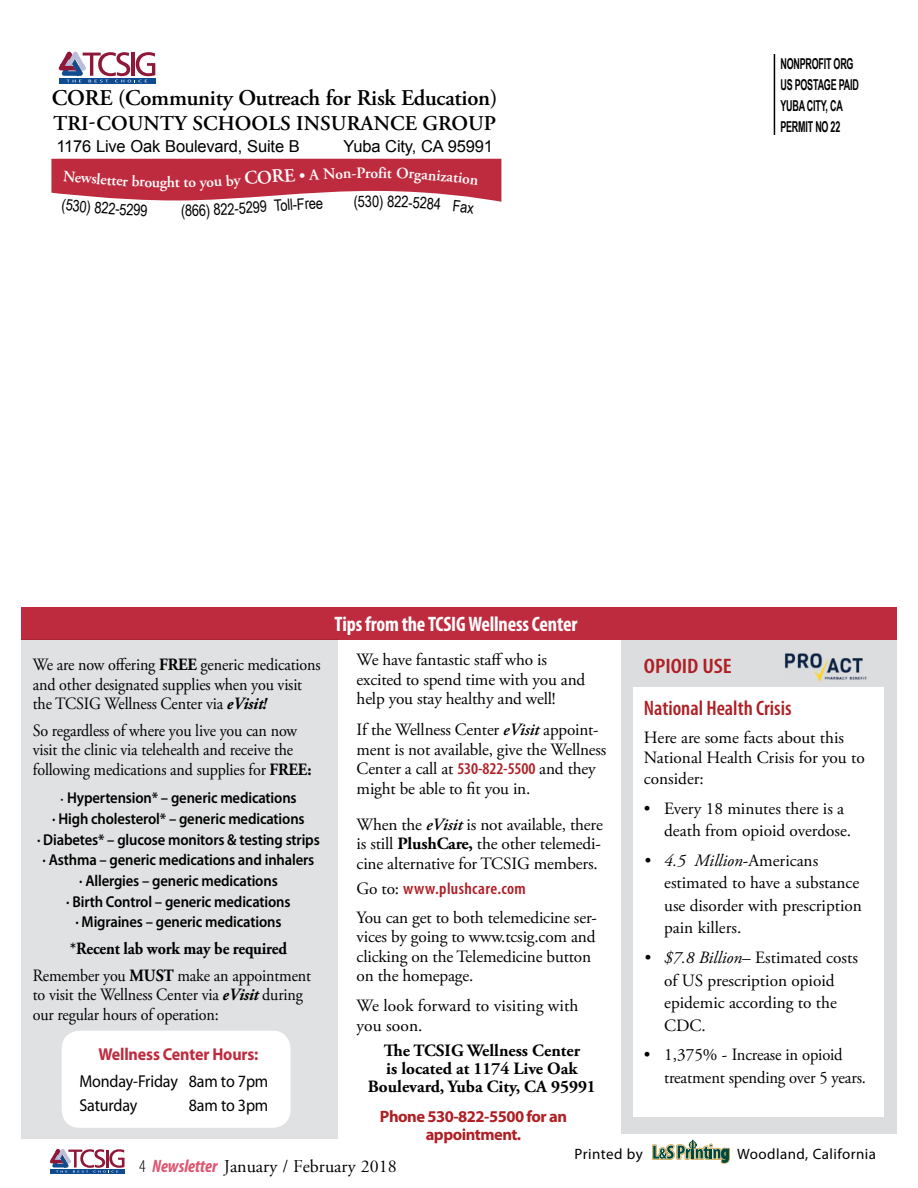
<style>
.page{position:relative;width:918px;height:1188px;background:#fff}
.page>*{position:absolute;margin:0;border:0;box-sizing:border-box;transform-origin:0 0}
.t1{font:600 22.5px "Adobe Garamond Pro";letter-spacing:-.01em;color:#000}
.t2{font:600 21px "Adobe Garamond Pro";letter-spacing:.005em;color:#000}
.t3{font:700 condensed 21px "Myriad Pro";letter-spacing:-.01em;color:#fff}
.t4{font:600 condensed 21px/41.4px "Myriad Pro";color:#af1f24;scale:1.14 1}
.t5{font:600 18.9px "Adobe Garamond Pro";color:#fff}
.t6{font:18px "Adobe Garamond Pro";color:#000}
.t7{font:17.25px/19.5px "Adobe Garamond Pro";letter-spacing:-.01em;color:#000}
.t8{font:17.25px/19.5px "Adobe Garamond Pro";letter-spacing:-.01em;color:#000;scale:.93 1}
.t9{font:700 17.25px/18px "Adobe Garamond Pro";color:#000;text-align:center}
.t10{font:700 17.25px/26.7px "Adobe Garamond Pro";color:#000;scale:.93 1}
.t11{font:17.25px/23.7px "Myriad Pro";letter-spacing:-.01em;color:#000;scale:.93 1}
.t12{font:700 17.25px "Myriad Pro";letter-spacing:-.01em;color:#bf2b3e;scale:.93 1}
.t13{font:16.5px "Arial";letter-spacing:-.01em;color:#000}
.t14{font:700 16.5px/18px "Myriad Pro";letter-spacing:-.03em;color:#af1f24;text-align:center}
.t15{font:600 condensed 16.5px "Myriad Pro";letter-spacing:.02em;color:#af1f24;scale:1.05 1}
.t16{font:600 15.75px/20.7px "Myriad Pro";letter-spacing:-.01em;color:#000;text-align:center;scale:.93 1}
.t17{font:15.75px "Arial Narrow";color:#000}
.t18{font:600 15.75px "Adobe Garamond Pro";color:#fff}
.t19{font:700 15px/21px "Arial Narrow";letter-spacing:-.02em;color:#000;scale:.73 1}
.t20{font:15px "Myriad Pro";letter-spacing:.03em;color:#000}
.s1{font-size:15.75px}
.s2{font-weight:700}
.s3{font-weight:700;font-style:italic}
.s4{font-family:"Adobe Garamond Pro"}
.s5{font-weight:400}
.s6{font-weight:600;font-style:italic}
.s7{font-family:"Myriad Pro";font-weight:600;font-stretch:condensed;font-size:16.5px;color:#af1f24}
.s8{font-family:"Adobe Garamond Pro";font-weight:400;font-stretch:normal;font-size:17.25px;color:#000}
.s9{font-style:italic}
.s10{font-family:"Myriad Pro";font-weight:300;font-stretch:condensed}
.s11{font-family:"Myriad Pro";font-weight:700;font-style:italic;font-stretch:condensed;color:#de5670}
</style>
<div class="page">
<hr style="left:774px;top:54px;width:1px;height:81px;background:#000">
<div style="left:50px;top:1169px;width:75px;height:5px;background:#0f4b91"></div>
<svg style="left:50px;top:1149px;width:74px;height:24px"></svg>
<div style="left:621px;top:639px;width:276px;height:494px;background:#dcdddf"></div>
<div style="left:633px;top:687px;width:251px;height:430px;background:#fff"></div>
<div style="left:22px;top:607px;width:875px;height:33px;background:#bf2b3e"></div>
<svg style="left:59px;top:82px;width:96px;height:2px"></svg>
<svg style="left:59px;top:52px;width:96px;height:30px"></svg>
<svg style="left:652px;top:1140px;width:78px;height:24px"></svg>
<div style="left:21px;top:639px;width:317px;height:499px;background:#dfe1e2"></div>
<img style="left:784px;top:653px;width:82px;height:29px">
<div style="left:62px;top:1031px;width:229px;height:97px;background:#fff;border-radius:18px"></div>
<svg style="left:51px;top:159px;width:450px;height:43px;background:#c84959"></svg>
<h1 class="t1" style="left:52px;top:85px;width:447px">CORE (Community Outreach for Risk Education)</h1>
<p class="t2" style="left:53px;top:111px;width:107px">Tri-County</p>
<p class="t2" style="left:192px;top:111px;width:57px">Schools</p>
<p class="t2" style="left:296px;top:111px;width:66px">Ins urance</p>
<p class="t2" style="left:423px;top:111px;width:74px">Group</p>
<p class="t13" style="left:56px;top:136px;width:245px">1176 Live Oak Boulevard, Suite B</p>
<p class="t13" style="left:343px;top:136px;width:151px">Yuba City, CA 95991</p>
<p class="t18" style="left:97px;top:170px;width:21px;rotate:4deg">lett</p>
<p class="t18" style="left:175px;top:173px;width:7px">t</p>
<p class="t5" style="left:233px;top:168px;width:74px;rotate:-4deg"><span class="s1">y</span> CORE <span class="s1">•</span></p>
<p class="t18" style="left:365px;top:164px;width:15px">ro</p>
<p class="t17" style="left:227px;top:198px;width:83px;rotate:-4deg">2-5299 Toll-Fr</p>
<p class="t17" style="left:365px;top:190px;width:16px">30</p>
<p class="t19" style="left:780px;top:52px;width:109px">NONPROFIT ORG<br>US POSTAGE PAID<br>YUBA CITY, CA<br>PERMIT NO 22</p>
<p class="t8" style="left:33px;top:656px;width:311px">We are now offering <span class="s2">FREE</span> generic medications and other designated supplies when you visit the TCSIG Wellness Center via <span class="s3">eVisit!</span></p>
<p class="t8" style="left:33px;top:721px;width:301px">So regardless of where you live you can now visit the clinic via telehealth and receive the following medications and supplies for <span class="s2">FREE:</span></p>
<p class="t16" style="left:37px;top:787px;width:306px"><span class="s4">·</span> Hypertension* – generic medications<br>· High cholesterol* – generic medications<br>· Diabetes* – glucose monitors &amp; testing strips · Asthma – generic medications and inhalers<br>· Allergies – generic medications<br>· Birth Control – generic medications<br>· Migraines – generic medications</p>
<p class="t10" style="left:33px;top:936px;width:301px;text-indent:37px">*Recent lab work may be required<br><span class="s5">Remember you</span> MUST <span class="s5">make an appointment</span></p>
<p class="t8" style="left:33px;top:986px;width:292px">to visit the Wellness Center via <span class="s3">eVisit</span> during our regular hours of operation:</p>
<p class="t12" style="left:98px;top:1043px;width:174px">Wellness Center Hours:</p>
<p class="t11" style="left:79px;top:1069px;width:205px">Monday-Friday 8am to 7pm<br>Saturday</p>
<p class="t11" style="left:189px;top:1093px;width:87px">8am to 3pm</p>
<p class="t3" style="left:335px;top:611px;width:244px">Tips from the TCSIG Wellness Center</p>
<p class="t7" style="left:357px;top:650px;width:230px">We have fantastic staff who is excited to spend time with you and help you stay healthy and well!</p>
<p class="t7" style="left:357px;top:721px;width:251px">If the Wellness Center <span class="s6">eVisit</span> appoint&shy;ment is not available, give the Wellness Center a call at <span class="s7">530-822-5500</span> and they might be able to fit you in.</p>
<p class="t7" style="left:357px;top:815px;width:248px;text-align:justify">When the <span class="s6">eVisit</span> is not available, there is still <span class="s2">PlushCare,</span> the other telemedi&shy;cine alternative for TCSIG members.</p>
<p class="t15" style="left:357px;top:879px;width:163px"><span class="s8">Go to:</span> www.plushcare.com</p>
<p class="t7" style="left:357px;top:908px;width:242px">You can get to both telemedicine ser&shy;vices by going to www.tcsig.com and clicking on the Telemedicine button on the homepage.</p>
<p class="t7" style="left:357px;top:997px;width:223px">We look forward to visiting with you soon.</p>
<p class="t9" style="left:368px;top:1042px;width:230px">The TCSIG Wellness Center<br>is located at 1174 Live Oak<br>Boulevard, Yuba City, CA 95991</p>
<p class="t14" style="left:380px;top:1107px;width:189px">Phone 530-822-5500 for an appointment.</p>
<p class="t4" style="left:644px;top:645px;width:131px">OPIOID USE<br>National Health Crisis</p>
<p class="t7" style="left:644px;top:727px;width:222px;line-height:20.7px">Here are some facts about this<br>National Health Crisis for you to consider:</p>
<p class="t7" style="left:664px;top:798px;width:189px;line-height:22.5px;text-indent:-20px">• Every 18 minutes there is a death from opioid overdose.</p>
<p class="t7" style="left:664px;top:850px;width:199px;line-height:22.5px;text-indent:-20px"><span class="s9">• 4.5 Million</span>-Americans estimated to have a substance use disorder with prescription pain killers.</p>
<p class="t7" style="left:664px;top:947px;width:195px;line-height:22.5px;text-indent:-20px"><span class="s9">• $7.8 Billion</span>– Estimated costs of US prescription opioid epidemic according to the<br>CDC.</p>
<p class="t7" style="left:664px;top:1044px;width:203px;line-height:22.5px;text-indent:-20px">• 1,375% - Increase in opioid treatment spending over 5 years.</p>
<p class="t6" style="left:139px;top:1156px;width:259px"><span class="s10">4</span> <span class="s11">Newsletter</span> January / February 2018</p>
<p class="t20" style="left:575px;top:1144px;width:70px">Printed by</p>
<p class="t20" style="left:726px;top:1144px;width:151px">, Woodland, California</p>
</div>
